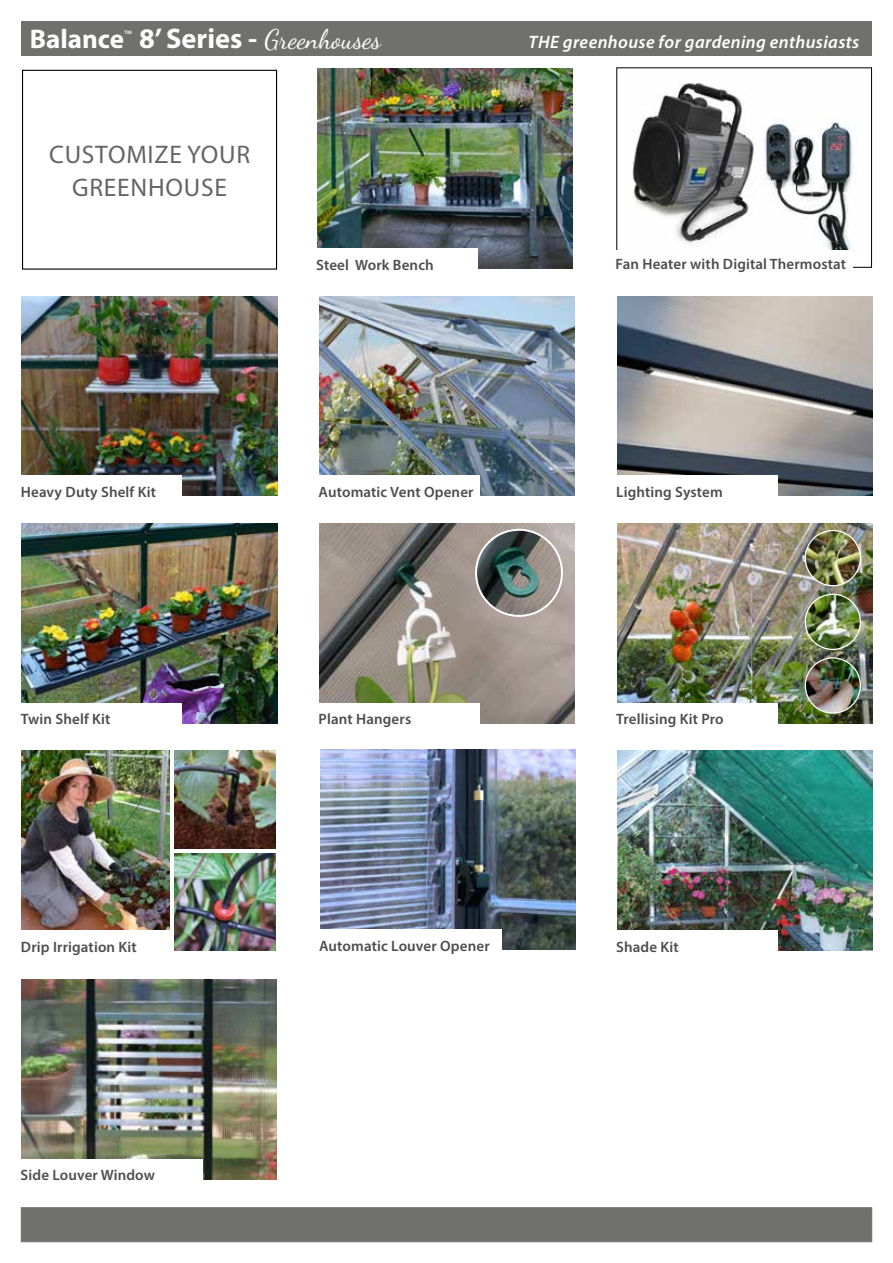
<style>
.page{position:relative;width:893px;height:1263px;background:#fff}
.page>*{position:absolute;margin:0;border:0;box-sizing:border-box;transform-origin:0 0}
.t1{font:27px "Dancing Script";color:#fff}
.t2{font:25.5px/33px "Myriad Pro";letter-spacing:.03em;color:#636466;text-align:center}
.t3{font:italic 600 18px "Myriad Pro";letter-spacing:.02em;color:#fff}
.t4{font:600 15px "Myriad Pro";letter-spacing:.01em;color:#4d4d4f}
.s1{font-family:"Myriad Pro";font-weight:700}
.s2{font-family:"Myriad Pro";font-weight:700;font-size:28.35px}
</style>
<div class="page">
<div style="left:21px;top:21px;width:851px;height:34px;background:#70706e"></div>
<img style="left:317px;top:69px;width:255px;height:200px">
<div style="left:316px;top:248px;width:161px;height:22px;background:#fff"></div>
<img style="left:320px;top:750px;width:255px;height:200px">
<div style="left:319px;top:929px;width:183px;height:22px;background:#fff"></div>
<img style="left:617px;top:296px;width:255px;height:200px">
<div style="left:616px;top:476px;width:162px;height:21px;background:#fff"></div>
<img style="left:22px;top:296px;width:255px;height:200px">
<img style="left:320px;top:296px;width:255px;height:200px">
<div style="left:21px;top:476px;width:161px;height:21px;background:#fff"></div>
<div style="left:319px;top:476px;width:161px;height:21px;background:#fff"></div>
<img style="left:632px;top:83px;width:221px;height:167px">
<div style="left:617px;top:68px;width:255px;height:199px;border:1px solid #000"></div>
<div style="left:615px;top:250px;width:238px;height:19px;background:#fff"></div>
<img style="left:22px;top:523px;width:255px;height:200px">
<img style="left:617px;top:523px;width:255px;height:200px">
<img style="left:805px;top:658px;width:55px;height:55px;border-radius:28px">
<div style="left:805px;top:657px;width:56px;height:57px;border:1px solid #fff;border-radius:50%"></div>
<img style="left:805px;top:530px;width:55px;height:56px;border-radius:28px">
<div style="left:805px;top:530px;width:56px;height:56px;border:1px solid #fff;border-radius:50%"></div>
<img style="left:805px;top:594px;width:55px;height:55px;border-radius:28px">
<div style="left:805px;top:594px;width:56px;height:56px;border:1px solid #fff;border-radius:50%"></div>
<img style="left:320px;top:523px;width:255px;height:200px">
<img style="left:476px;top:530px;width:86px;height:86px;border-radius:43px">
<div style="left:475px;top:529px;width:88px;height:88px;border:2px solid #fff;border-radius:50%"></div>
<div style="left:21px;top:703px;width:161px;height:21px;background:#fff"></div>
<div style="left:319px;top:703px;width:161px;height:21px;background:#fff"></div>
<div style="left:616px;top:703px;width:162px;height:21px;background:#fff"></div>
<img style="left:617px;top:751px;width:255px;height:200px">
<img style="left:22px;top:751px;width:147px;height:179px">
<img style="left:175px;top:751px;width:100px;height:97px">
<img style="left:175px;top:853px;width:100px;height:98px">
<div style="left:616px;top:930px;width:162px;height:22px;background:#fff"></div>
<div style="left:22px;top:70px;width:255px;height:200px;border:1px solid #000"></div>
<img style="left:22px;top:979px;width:255px;height:200px">
<div style="left:21px;top:1159px;width:182px;height:21px;background:#fff"></div>
<div style="left:21px;top:1208px;width:851px;height:34px;background:#70706e"></div>
<h1 class="t1" style="left:30px;top:23px;width:353px"><span class="s1">Balance</span><sup>™</sup> <span class="s2">8’ Series -</span> Greenhouses</h1>
<p class="t3" style="left:529px;top:31px;width:332px">THE greenhouse for gardening enthusiasts</p>
<h2 class="t2" style="left:49px;top:137px;width:202px">CUSTOMIZE YOUR<br>GREENHOUSE</h2>
<p class="t4" style="left:316px;top:255px;width:119px">Steel Work Bench</p>
<p class="t4" style="left:615px;top:254px;width:232px">Fan Heater with Digital Thermostat</p>
<p class="t4" style="left:21px;top:482px;width:137px">Heavy Duty Shelf Kit</p>
<p class="t4" style="left:319px;top:482px;width:156px">Automatic Vent Opener</p>
<p class="t4" style="left:616px;top:482px;width:108px">Lighting System</p>
<p class="t4" style="left:21px;top:710px;width:91px">Twin Shelf Kit</p>
<p class="t4" style="left:319px;top:710px;width:94px">Plant Hangers</p>
<p class="t4" style="left:616px;top:710px;width:109px">Trellising Kit Pro</p>
<p class="t4" style="left:319px;top:936px;width:172px">Automatic Louver Opener</p>
<p class="t4" style="left:21px;top:937px;width:117px">Drip Irrigation Kit</p>
<p class="t4" style="left:616px;top:937px;width:64px">Shade Kit</p>
<p class="t4" style="left:21px;top:1165px;width:136px">Side Louver Window</p>
</div>
